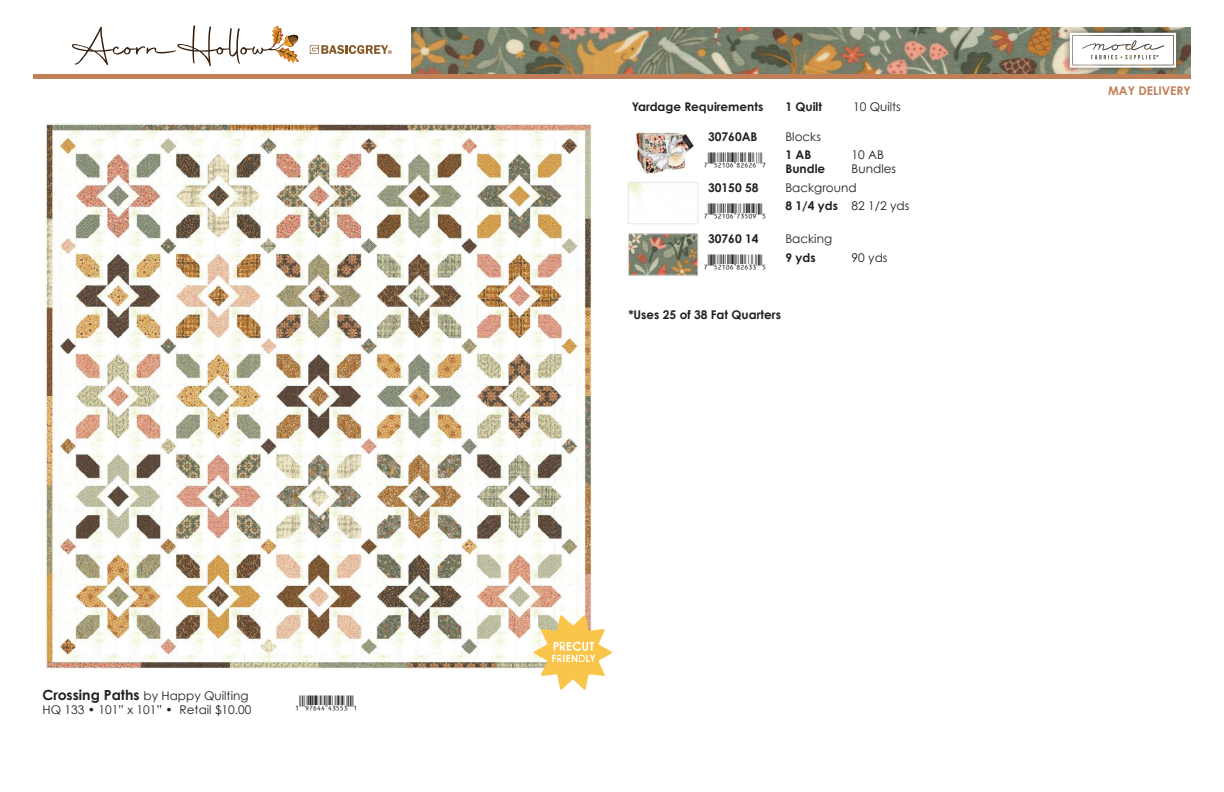
<style>
.page{position:relative;width:1224px;height:792px;background:#fff}
.page>*{position:absolute;margin:0;border:0;box-sizing:border-box;transform-origin:0 0}
.t1{font:16px "UPC Aa";color:#231f20}
.t2{font:700 14px "Century Gothic Pro";color:#231f20}
.t3{font:12px/14.4px "Century Gothic";color:#231f20;text-align:right}
.t4{font:700 12px "Century Gothic";color:#231f20}
.t5{font:12px/14.4px "Century Gothic Pro";color:#231f20}
.t6{font:700 12px/14.4px "Century Gothic Pro";color:#231f20}
.t7{font:700 12px "Century Gothic";color:#c17f57}
.s1{font-family:"Century Gothic Pro"}
.s2{font-weight:700}
</style>
<div class="page">
<img style="left:412px;top:27px;width:779px;height:47px">
<div style="left:33px;top:74px;width:1158px;height:5px;background:#c17f57"></div>
<div style="left:1063px;top:26px;width:119px;height:48px;background:#231f20;opacity:.75"></div>
<svg style="left:1070px;top:33px;width:106px;height:35px"></svg>
<svg style="left:310px;top:45px;width:82px;height:9px"></svg>
<svg style="left:72px;top:25px;width:227px;height:41px"></svg>
<img style="left:634px;top:130px;width:60px;height:44px">
<img style="left:630px;top:184px;width:14px;height:25px">
<div style="left:628px;top:182px;width:70px;height:42px;border:1px solid #e6e7e9"></div>
<img style="left:630px;top:235px;width:66px;height:39px">
<div style="left:628px;top:233px;width:70px;height:43px;border:1px solid #e6e7e9"></div>
<img style="left:46px;top:123px;width:545px;height:546px">
<svg style="left:534px;top:615px;width:78px;height:75px"></svg>
<p class="t2" style="left:43px;top:686px;width:99px">Crossing Paths</p>
<h1 class="t1" style="left:300px;top:691px;width:56px">"JHGEE|43553R</h1>
<p class="t3" style="left:43px;top:688px;width:211px">by Happy Quilting<br>HQ 133 • 101” x 101” • <span class="s1">Retail $10.00</span></p>
<p class="t6" style="left:632px;top:100px;width:133px">Yardage Requirements</p>
<p class="t6" style="left:785px;top:100px;width:38px">1 Quilt</p>
<p class="t5" style="left:853px;top:100px;width:49px">10 Quilts</p>
<p class="t4" style="left:708px;top:127px;width:51px">30760AB</p>
<p class="t3" style="left:785px;top:129px;width:37px">Blocks</p>
<h1 class="t1" style="left:708px;top:148px;width:56px">(FCBAG|82626X</h1>
<p class="t6" style="left:785px;top:147px;width:41px">1 AB<br>Bundle</p>
<p class="t5" style="left:852px;top:147px;width:46px">10 AB<br>Bundles</p>
<p class="t4" style="left:708px;top:179px;width:52px">30150 58</p>
<p class="t3" style="left:785px;top:180px;width:73px">Background</p>
<h1 class="t1" style="left:708px;top:199px;width:56px">(FCBAG|73509V</h1>
<p class="t5" style="left:785px;top:199px;width:126px"><span class="s2">8 1/4 yds</span> 82 1/2 yds</p>
<p class="t4" style="left:708px;top:230px;width:52px">30760 14</p>
<p class="t3" style="left:785px;top:232px;width:48px">Backing</p>
<h1 class="t1" style="left:708px;top:251px;width:56px">(FCBAG|82633V</h1>
<p class="t6" style="left:785px;top:250px;width:32px">9 yds</p>
<p class="t5" style="left:852px;top:250px;width:37px">90 yds</p>
<p class="t4" style="left:628px;top:305px;width:154px">*Uses 25 of 38 Fat Quarters</p>
<p class="t7" style="left:1108px;top:81px;width:84px">MAY DELIVERY</p>
</div>
